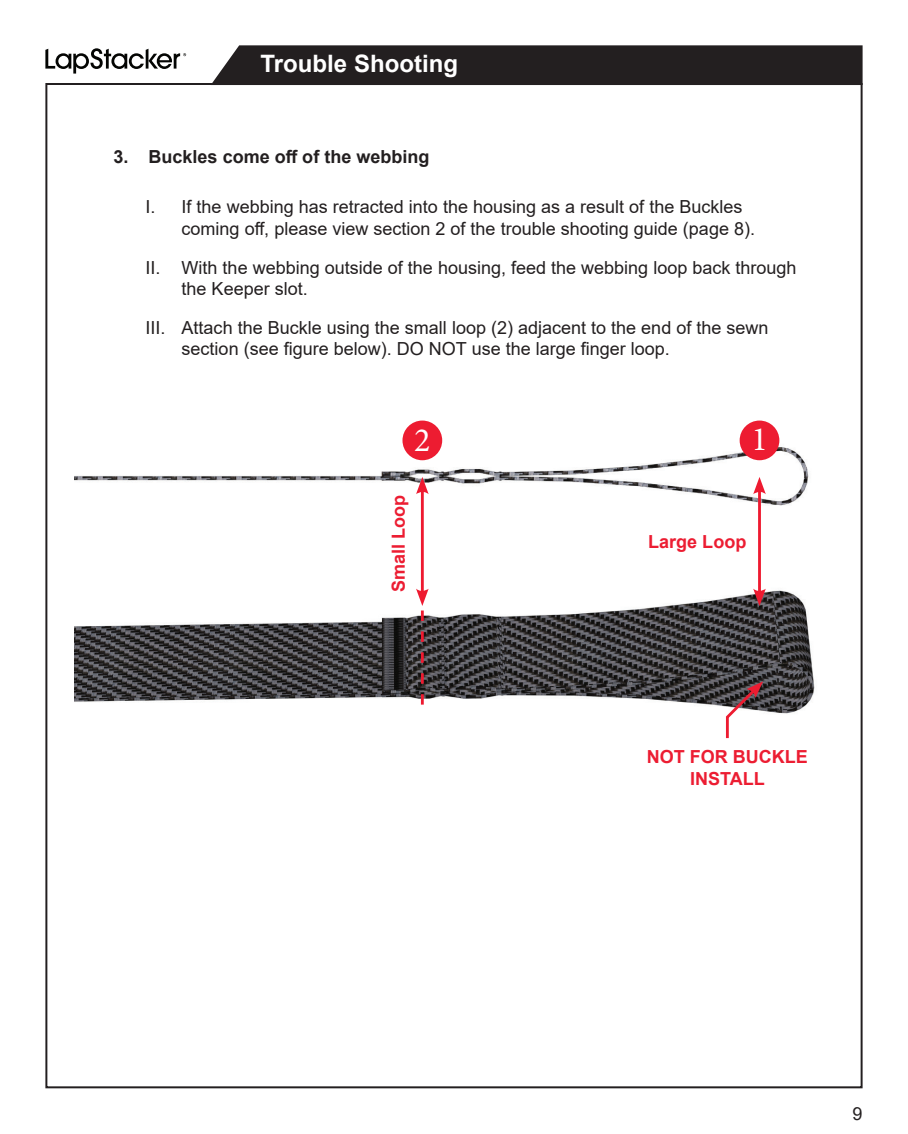
<style>
.page{position:relative;width:908px;height:1134px;background:#fff}
.page>*{position:absolute;margin:0;border:0;box-sizing:border-box;transform-origin:0 0}
.t1{font:34px "Minion Pro";color:#fff}
.t2{font:700 24px "Arial";color:#fff}
.t3{font:18px/21.6px "Arial";color:#231f20}
.t4{font:700 18px/21.6px "Arial";color:#ec1d32;text-align:center}
.t5{font:700 18px "Arial";color:#231f20}
</style>
<div class="page">
<div style="left:212px;top:45px;width:651px;height:41px;background:#231f20"></div>
<svg style="left:45px;top:48px;width:141px;height:26px"></svg>
<img style="left:75px;top:435px;width:734px;height:84px">
<img style="left:75px;top:555px;width:740px;height:159px">
<hr style="left:421px;top:489px;width:2px;height:105px;background:#ee1a30">
<svg style="left:416px;top:477px;width:12px;height:17px"></svg>
<hr style="left:757px;top:489px;width:3px;height:105px;background:#ee1a30">
<svg style="left:752px;top:477px;width:13px;height:17px"></svg>
<svg style="left:752px;top:589px;width:13px;height:17px"></svg>
<svg style="left:416px;top:589px;width:12px;height:116px"></svg>
<div style="left:402px;top:421px;width:40px;height:39px;background:#ed1c31;border-radius:50%"></div>
<div style="left:739px;top:421px;width:40px;height:39px;background:#ed1c31;border-radius:50%"></div>
<svg style="left:724px;top:681px;width:38px;height:58px"></svg>
<h2 class="t2" style="left:260px;top:47px;width:199px">Trouble Shooting</h2>
<p class="t5" style="left:113px;top:144px;width:317px">3. Buckles come off of the webbing</p>
<p class="t3" style="left:181px;top:196px;width:574px;text-indent:-36px">I. If the webbing has retracted into the housing as a result of the Buckles coming off, please view section 2 of the trouble shooting guide (page 8).</p>
<p class="t3" style="left:181px;top:256px;width:616px;text-indent:-36px">II. With the webbing outside of the housing, feed the webbing loop back through the Keeper slot.</p>
<p class="t3" style="left:181px;top:316px;width:588px;text-indent:-36px">III. Attach the Buckle using the small loop (2) adjacent to the end of the sewn section (see figure below). DO NOT use the large finger loop.</p>
<h1 class="t1" style="left:414px;top:417px;width:18px">2</h1>
<h1 class="t1" style="left:751px;top:416px;width:18px">1</h1>
<p class="t4" style="left:388px;top:592px;width:99px;rotate:-90deg">Small Loop</p>
<p class="t4" style="left:648px;top:531px;width:100px">Large Loop</p>
<p class="t4" style="left:646px;top:746px;width:162px">NOT FOR BUCKLE<br>INSTALL</p>
<p class="t3" style="left:852px;top:1102px;width:12px">9</p>
</div>
